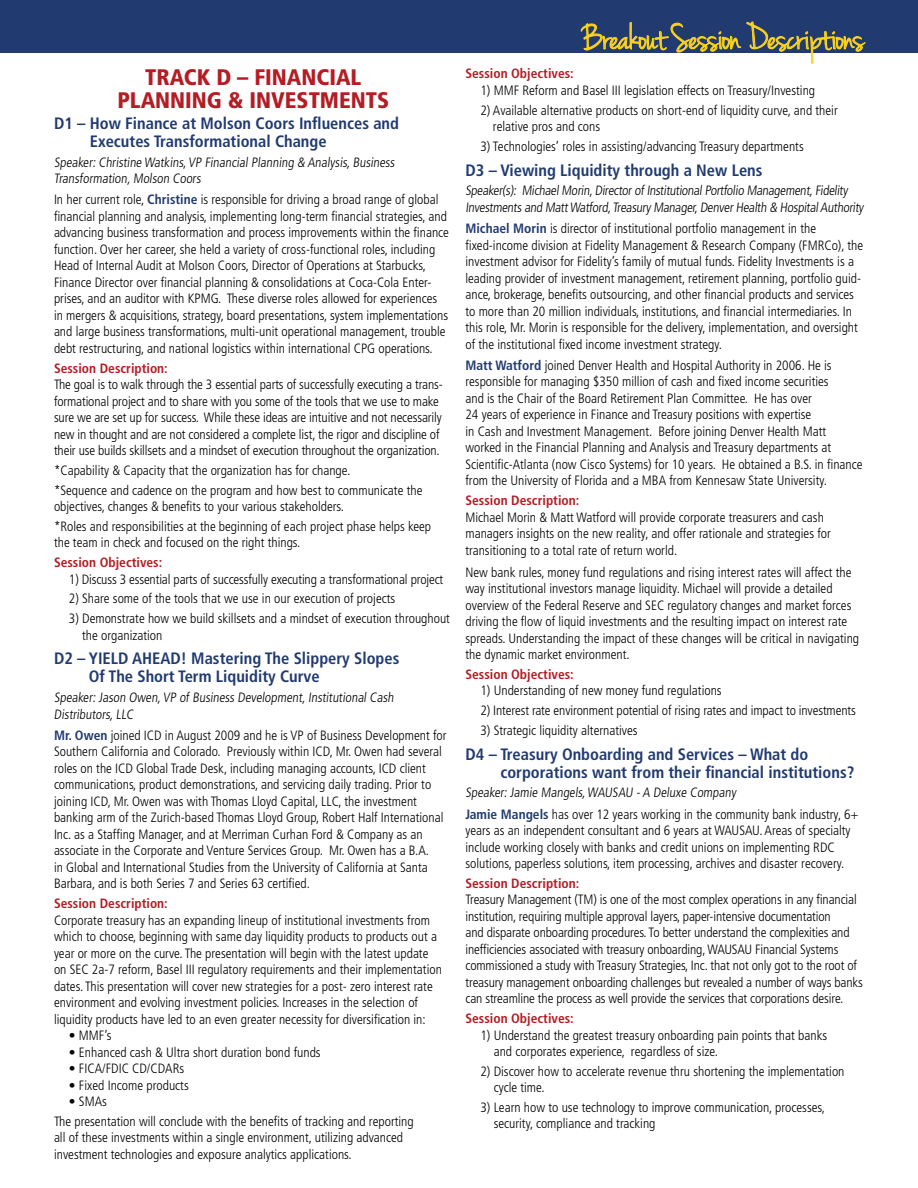
<style>
.page{position:relative;width:918px;height:1188px;background:#fff}
.page>*{position:absolute;margin:0;border:0;box-sizing:border-box;transform-origin:0 0}
.t1{font:39px "Jenna Sue";letter-spacing:-.01em;color:#fed31a}
.t2{font:900 condensed 22.5px "Frutiger";color:#b31d24}
.t3{font:700 condensed 16.5px/18px "Frutiger";color:#213b70}
.t4{font:300 condensed 13.5px/16.5px "Frutiger";color:#000}
.t5{font:700 condensed 13.5px "Frutiger";color:#b31d24}
.s1{font-weight:700;color:#213b70}
</style>
<div class="page">
<div style="left:0;top:0;width:918px;height:53px;background:#213b70"></div>
<svg style="left:581px;top:22px;width:284px;height:41px"></svg>
<h2 class="t2" style="left:145px;top:64px;width:142px">TRACK D – FINAN</h2>
<h2 class="t2" style="left:316px;top:64px;width:46px">CIAL</h2>
<h2 class="t2" style="left:117px;top:86px;width:39px">PLANN</h2>
<h2 class="t2" style="left:185px;top:86px;width:205px">ING &amp; INVESTMENTS</h2>
<p class="t3" style="left:90px;top:114px;width:311px;text-indent:-36px">D1 – How Finance at Molson Coors Influences and<br>Executes Transformational Change</p>
<p class="t4" style="left:54px;top:154px;width:344px">Speaker: Christine Watkins,VP Financial Planning &amp; Analysis, Business<br>Transformation, Molson Coors</p>
<p class="t4" style="left:54px;top:192px;width:397px">In her current role, <span class="s1">Christine</span> is responsible for driving a broad range of global financial planning and analysis, implementing long-term financial strategies, and advancing business transformation and process improvements within the finance function. Over her career, she held a variety of cross-functional roles, including Head of Internal Audit at Molson Coors, Director of Operations at Starbucks, Finance Director over financial planning &amp; consolidations at Coca-Cola Enter&shy;prises, and an auditor with KPMG. These diverse roles allowed for experiences in mergers &amp; acquisitions, strategy, board presentations, system implementations and large business transformations, multi-unit operational management, trouble debt restructuring, and national logistics within international CPG operations.</p>
<p class="t5" style="left:54px;top:360px;width:115px">Session Description:</p>
<p class="t4" style="left:54px;top:376px;width:390px">The goal is to walk through the 3 essential parts of successfully executing a trans&shy;formational project and to share with you some of the tools that we use to make sure we are set up for success. While these ideas are intuitive and not necessarily new in thought and are not considered a complete list, the rigor and discipline of their use builds skillsets and a mindset of execution throughout the organization.</p>
<p class="t4" style="left:54px;top:461px;width:370px;line-height:19.8px">*Capability &amp; Capacity that the organization has for change.<br>*Sequence and cadence on the program and how best to communicate the</p>
<p class="t4" style="left:54px;top:497px;width:379px;line-height:19.8px">objectives, changes &amp; benefits to your various stakeholders.<br>*Roles and responsibilities at the beginning of each project phase helps keep</p>
<p class="t4" style="left:54px;top:535px;width:248px">the team in check and focused on the right things.</p>
<p class="t5" style="left:54px;top:554px;width:110px">Session Objectives:</p>
<p class="t4" style="left:69px;top:571px;width:376px">1) Discuss 3 essential parts of successfully executing a transformational project</p>
<p class="t4" style="left:69px;top:591px;width:328px">2) Share some of the tools that we use in our execution of projects</p>
<p class="t4" style="left:82px;top:610px;width:369px;text-indent:-13px">3) Demonstrate how we build skillsets and a mindset of execution throughout the organization</p>
<p class="t3" style="left:89px;top:650px;width:312px;text-indent:-35px">D2 – YI ELD AHEAD! Mastering The Slippery Slopes<br>Of The Short Term Liquidity Curve</p>
<p class="t4" style="left:54px;top:689px;width:343px">Speaker: Jason Owen,VP of Business Development, Institutional Cash<br>Distributors, LLC</p>
<p class="t4" style="left:54px;top:727px;width:394px"><span class="s1">Mr. Owen</span> joined ICD in August 2009 and he is VP of Business Development for Southern California and Colorado. Previously within ICD, Mr. Owen had several roles on the ICD Global Trade Desk, including managing accounts, ICD client communications, product demonstrations, and servicing daily trading. Prior to joining ICD, Mr. Owen was with Thomas Lloyd Capital, LLC, the investment banking arm of the Zurich-based Thomas Lloyd Group, Robert Half International Inc. as a Staffing Manager, and at Merriman Curhan Ford &amp; Company as an associate in the Corporate and Venture Services Group. Mr. Owen has a B.A.<br>in Global and International Studies from the University of California at Santa Barbara, and is both Series 7 and Series 63 certified.</p>
<p class="t5" style="left:54px;top:895px;width:115px">Session Description:</p>
<p class="t4" style="left:54px;top:912px;width:389px">Corporate treasury has an expanding lineup of institutional investments from which to choose, beginning with same day liquidity products to products out a year or more on the curve. The presentation will begin with the latest update on SEC 2a-7 reform, Basel III regulatory requirements and their implementation dates. This presentation will cover new strategies for a post- zero interest rate environment and evolving investment policies. Increases in the selection of liquidity products have led to an even greater necessity for diversification in:</p>
<p class="t4" style="left:69px;top:1027px;width:44px">• MMF’s</p>
<p class="t4" style="left:69px;top:1044px;width:253px">• Enhanced cash &amp; Ultra short duration bond funds</p>
<p class="t4" style="left:69px;top:1060px;width:117px">• FICA/FDIC CD/CDARs</p>
<p class="t4" style="left:69px;top:1077px;width:121px">• Fixed Income products</p>
<p class="t4" style="left:54px;top:1092px;width:361px;line-height:19.8px;text-indent:15px">• SMAs<br>The presentation will conclude with the benefits of tracking and reporting</p>
<p class="t4" style="left:54px;top:1130px;width:351px">all of these investments within a single environment, utilizing advanced investment technologies and exposure analytics applications.</p>
<h1 class="t1" style="left:583px;top:15px;width:283px">Breakout Session Descriptions</h1>
<p class="t5" style="left:465px;top:66px;width:110px">Session Objectives:</p>
<p class="t4" style="left:480px;top:82px;width:336px">1) MMF Reform and Basel III legislation effects on Treasury/Investing</p>
<p class="t4" style="left:493px;top:102px;width:346px;text-indent:-12px">2) Available alternative products on short-end of liquidity curve, and their relative pros and cons</p>
<p class="t4" style="left:480px;top:138px;width:325px">3) Technologies’ roles in assisting/advancing Treasury departments</p>
<p class="t3" style="left:465px;top:161px;width:299px">D3 – Viewing Liquidity through a New Lens</p>
<p class="t4" style="left:465px;top:183px;width:402px">Speaker(s): Michael Morin,Director of Institutional Portfolio Management,Fidelity<br>Investments and MattWatford,Treasury Manager,Denver Health &amp; HospitalAuthority</p>
<p class="t4" style="left:465px;top:221px;width:399px"><span class="s1">Michael Morin</span> is director of institutional portfolio management in the fixed-income division at Fidelity Management &amp; Research Company (FMRCo), the investment advisor for Fidelity’s family of mutual funds. Fidelity Investments is a leading provider of investment management, retirement planning, portfolio guid&shy;ance, brokerage, benefits outsourcing, and other financial products and services to more than 20 million individuals, institutions, and financial intermediaries. In this role, Mr. Morin is responsible for the delivery, implementation, and oversight of the institutional fixed income investment strategy.</p>
<p class="t4" style="left:465px;top:357px;width:399px"><span class="s1">Matt Watford</span> joined Denver Health and Hospital Authority in 2006. He is responsible for managing $350 million of cash and fixed income securities<br>and is the Chair of the Board Retirement Plan Committee. He has over<br>24 years of experience in Finance and Treasury positions with expertise<br>in Cash and Investment Management. Before joining Denver Health Matt worked in the Financial Planning and Analysis and Treasury departments at Scientific-Atlanta (now Cisco Systems) for 10 years. He obtained a B.S. in finance from the University of Florida and a MBA from Kennesaw State University.</p>
<p class="t5" style="left:465px;top:492px;width:115px">Session Description:</p>
<p class="t4" style="left:465px;top:509px;width:367px">Michael Morin &amp; Matt Watford will provide corporate treasurers and cash managers insights on the new reality, and offer rationale and strategies for transitioning to a total rate of return world.</p>
<p class="t4" style="left:465px;top:564px;width:395px">New bank rules, money fund regulations and rising interest rates will affect the way institutional investors manage liquidity. Michael will provide a detailed overview of the Federal Reserve and SEC regulatory changes and market forces driving the flow of liquid investments and the resulting impact on interest rate spreads. Understanding the impact of these changes will be critical in navigating the dynamic market environment.</p>
<p class="t5" style="left:465px;top:666px;width:110px">Session Objectives:</p>
<p class="t4" style="left:480px;top:683px;width:243px">1) Understanding of new money fund regulations</p>
<p class="t4" style="left:480px;top:702px;width:377px">2) Interest rate environment potential of rising rates and impact to investments</p>
<p class="t4" style="left:480px;top:722px;width:159px">3) Strategic liquidity alternatives</p>
<p class="t3" style="left:500px;top:745px;width:356px;text-indent:-35px">D4 – Treasury Onboarding and Services – What do corporations want from their financial institutions?</p>
<p class="t4" style="left:465px;top:782px;width:395px;line-height:21.3px">Speaker: Jamie Mangels,WAUSAU - A Deluxe Company<br><span class="s1">Jamie Mangels</span> has over 12 years working in the community bank industry, 6+</p>
<p class="t4" style="left:465px;top:822px;width:387px">years as an independent consultant and 6 years at WAUSAU. Areas of specialty include working closely with banks and credit unions on implementing RDC solutions, paperless solutions, item processing, archives and disaster recovery.</p>
<p class="t5" style="left:465px;top:875px;width:115px">Session Description:</p>
<p class="t4" style="left:465px;top:892px;width:399px">Treasury Management (TM) is one of the most complex operations in any financial institution, requiring multiple approval layers, paper-intensive documentation<br>and disparate onboarding procedures. To better understand the complexities and inefficiencies associated with treasury onboarding, WAUSAU Financial Systems commissioned a study with Treasury Strategies, Inc. that not only got to the root of treasury management onboarding challenges but revealed a number of ways banks can streamline the process as well provide the services that corporations desire.</p>
<p class="t5" style="left:465px;top:1010px;width:110px">Session Objectives:</p>
<p class="t4" style="left:494px;top:1027px;width:335px;text-indent:-13px">1) Understand the greatest treasury onboarding pain points that banks and corporates experience, regardless of size.</p>
<p class="t4" style="left:494px;top:1063px;width:352px;text-indent:-13px">2) Discover how to accelerate revenue thru shortening the implementation cycle time.</p>
<p class="t4" style="left:494px;top:1099px;width:333px;text-indent:-13px">3) Learn how to use technology to improve communication, processes, security, compliance and tracking</p>
</div>
